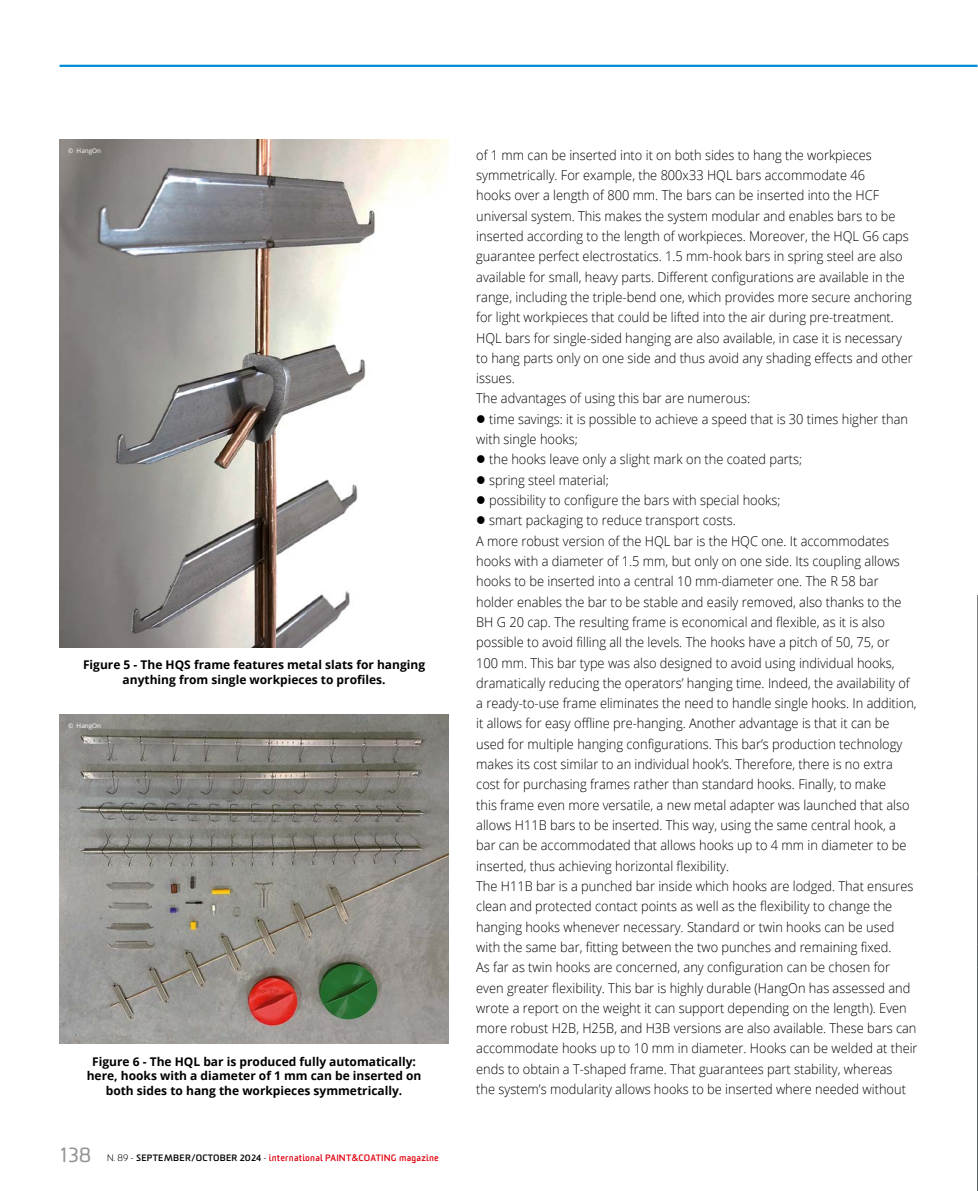
<style>
.page{position:relative;width:978px;height:1191px;background:#fff}
.page>*{position:absolute;margin:0;border:0;box-sizing:border-box;transform-origin:0 0}
.t1{font:300 13.5px/20.2px "Open Sans";color:#000;scale:.95 1}
.t2{font:700 12px/14.4px "Open Sans";color:#000;text-align:center}
.t3{font:700 9px "Sommet Rounded";letter-spacing:.02em;color:#e30613}
.t4{font:6.3px "Open Sans";color:#fff}
.s1{font-weight:400;font-size:19.8px;color:#949494}
.s2{font-weight:300;color:#000}
.s3{color:#000}
</style>
<div class="page">
<svg style="left:977px;top:595px;width:1px;height:596px"></svg>
<hr style="left:60px;top:65px;width:918px;height:2px;background:#008cd3">
<img style="left:60px;top:139px;width:389px;height:508px">
<img style="left:60px;top:714px;width:389px;height:329px">
<p class="t4" style="left:68px;top:146px;width:35px">© HangOn</p>
<p class="t2" style="left:83px;top:657px;width:344px">Figure 5 - The HQS frame features metal slats for hanging anything from single workpieces to profiles.</p>
<p class="t4" style="left:68px;top:721px;width:35px">© HangOn</p>
<p class="t2" style="left:87px;top:1054px;width:336px">Figure 6 - The HQL bar is produced fully automatically: here, hooks with a diameter of 1 mm can be inserted on both sides to hang the workpieces symmetrically.</p>
<p class="t3" style="left:60px;top:1152px;width:381px"><span class="s1">138</span> <span class="s2">N. 89 -</span> <span class="s3">SEPTEMBER/OCTOBER 2024</span> <span class="s2">-</span> international PAINT&amp;COATING magazine</p>
<p class="t1" style="left:476px;top:144px;width:461px">of 1 mm can be inserted into it on both sides to hang the workpieces symmetrically. For example, the 800x33 HQL bars accommodate 46<br>hooks over a length of 800 mm. The bars can be inserted into the HCF universal system. This makes the system modular and enables bars to be inserted according to the length of workpieces. Moreover, the HQL G6 caps guarantee perfect electrostatics. 1.5 mm-hook bars in spring steel are also available for small, heavy parts. Different configurations are available in the range, including the triple-bend one, which provides more secure anchoring for light workpieces that could be lifted into the air during pre-treatment.<br>HQL bars for single-sided hanging are also available, in case it is necessary to hang parts only on one side and thus avoid any shading effects and other issues.<br>The advantages of using this bar are numerous:</p>
<p class="t1" style="left:476px;top:408px;width:456px">● time savings: it is possible to achieve a speed that is 30 times higher than with single hooks;</p>
<p class="t1" style="left:476px;top:449px;width:345px">● the hooks leave only a slight mark on the coated parts;</p>
<p class="t1" style="left:476px;top:469px;width:141px">● spring steel material;</p>
<p class="t1" style="left:476px;top:489px;width:322px">● possibility to configure the bars with special hooks;</p>
<p class="t1" style="left:476px;top:510px;width:466px">● smart packaging to reduce transport costs.<br>A more robust version of the HQL bar is the HQC one. It accommodates hooks with a diameter of 1.5 mm, but only on one side. Its coupling allows hooks to be inserted into a central 10 mm-diameter one. The R 58 bar holder enables the bar to be stable and easily removed, also thanks to the BH G 20 cap. The resulting frame is economical and flexible, as it is also possible to avoid filling all the levels. The hooks have a pitch of 50, 75, or<br>100 mm. This bar type was also designed to avoid using individual hooks, dramatically reducing the operators’ hanging time. Indeed, the availability of a ready-to-use frame eliminates the need to handle single hooks. In addition, it allows for easy offline pre-hanging. Another advantage is that it can be used for multiple hanging configurations. This bar’s production technology makes its cost similar to an individual hook’s. Therefore, there is no extra cost for purchasing frames rather than standard hooks. Finally, to make<br>this frame even more versatile, a new metal adapter was launched that also allows H11B bars to be inserted. This way, using the same central hook, a bar can be accommodated that allows hooks up to 4 mm in diameter to be inserted, thus achieving horizontal flexibility.<br>The H11B bar is a punched bar inside which hooks are lodged. That ensures clean and protected contact points as well as the flexibility to change the hanging hooks whenever necessary. Standard or twin hooks can be used with the same bar, fitting between the two punches and remaining fixed.<br>As far as twin hooks are concerned, any configuration can be chosen for even greater flexibility. This bar is highly durable (HangOn has assessed and wrote a report on the weight it can support depending on the length). Even more robust H2B, H25B, and H3B versions are also available. These bars can accommodate hooks up to 10 mm in diameter. Hooks can be welded at their ends to obtain a T-shaped frame. That guarantees part stability, whereas<br>the system’s modularity allows hooks to be inserted where needed without</p>
</div>
